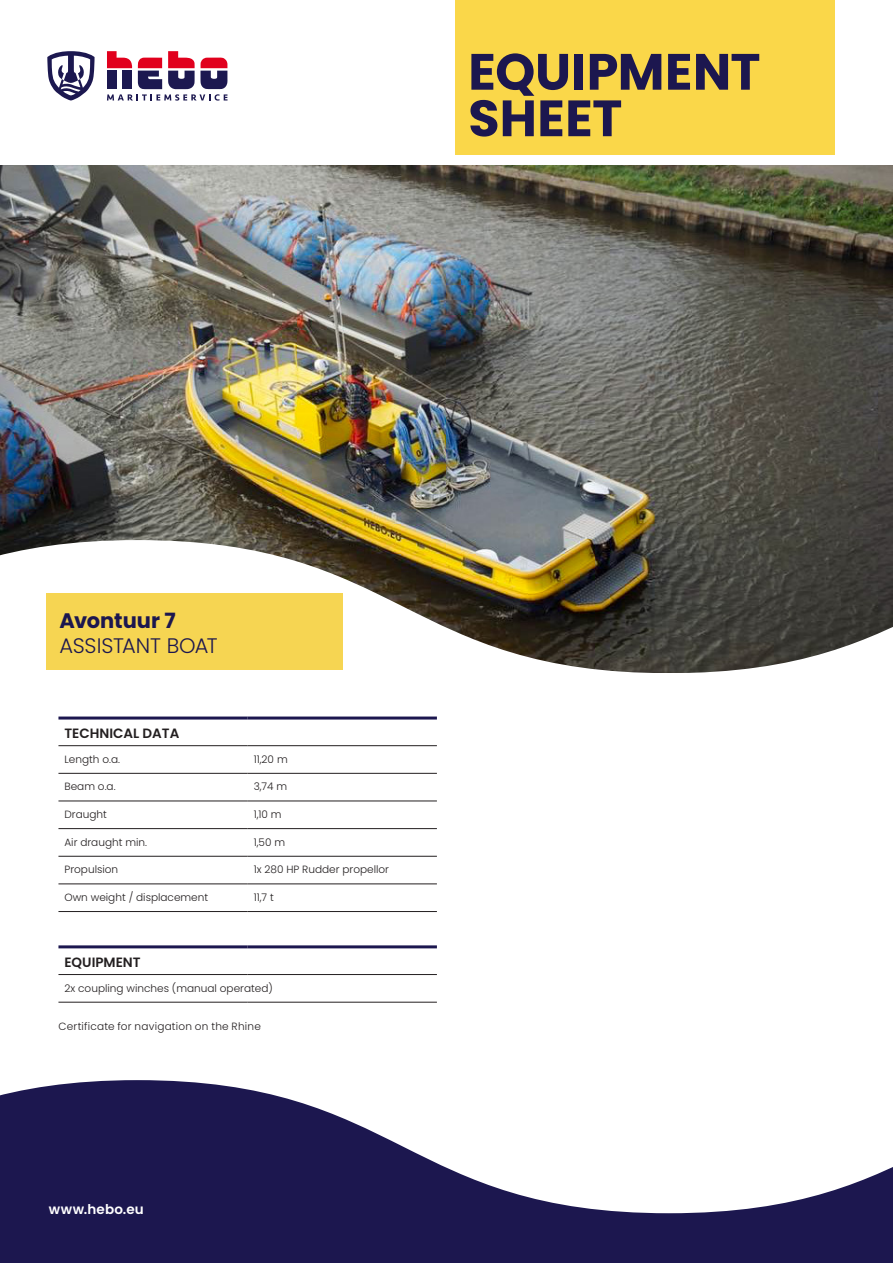
<style>
.page{position:relative;width:893px;height:1263px;background:#fff}
.page>*{position:absolute;margin:0;border:0;box-sizing:border-box;transform-origin:0 0}
.t1{font:700 51px/46.5px "Poppins";color:#1c174f}
.t2{font:300 21px "Poppins";letter-spacing:-.01em;color:#1c174f}
.t3{font:700 21px "Poppins";color:#1c174f}
.t4{font:600 13.5px "Poppins";color:#231f20}
.t5{font:600 13.5px "Poppins";letter-spacing:.015em;color:#fff}
.t6{font:300 10.5px "Poppins";color:#231f20}
.t7{font:300 10.5px "Poppins";letter-spacing:.02em;color:#231f20}
</style>
<div class="page">
<svg style="left:0;top:1080px;width:893px;height:183px;fill:#1c174f"></svg>
<img style="left:0;top:166px;width:893px;height:374px">
<svg style="left:0;top:540px;width:893px;height:345px"></svg>
<svg style="left:107px;top:51px;width:121px;height:50px"></svg>
<svg style="left:47px;top:51px;width:48px;height:50px"></svg>
<div style="left:455px;top:0;width:379px;height:154px;background:#fad749"></div>
<hr style="left:58px;top:745px;width:190px;height:1px;background:#231f20">
<hr style="left:248px;top:745px;width:189px;height:1px;background:#231f20">
<hr style="left:58px;top:773px;width:190px;height:1px;background:#231f20">
<hr style="left:248px;top:773px;width:189px;height:1px;background:#231f20">
<hr style="left:58px;top:800px;width:190px;height:1px;background:#231f20">
<hr style="left:248px;top:800px;width:189px;height:1px;background:#231f20">
<hr style="left:58px;top:828px;width:190px;height:1px;background:#231f20">
<hr style="left:248px;top:828px;width:189px;height:1px;background:#231f20">
<hr style="left:58px;top:856px;width:190px;height:1px;background:#231f20">
<hr style="left:248px;top:856px;width:189px;height:1px;background:#231f20">
<hr style="left:58px;top:883px;width:190px;height:1px;background:#231f20">
<hr style="left:248px;top:883px;width:189px;height:1px;background:#231f20">
<hr style="left:58px;top:911px;width:190px;height:1px;background:#231f20">
<hr style="left:248px;top:911px;width:189px;height:1px;background:#231f20">
<hr style="left:58px;top:716px;width:190px;height:3px;background:#1c174f">
<hr style="left:248px;top:716px;width:189px;height:3px;background:#1c174f">
<div style="left:46px;top:593px;width:296px;height:77px;background:#f6d552"></div>
<hr style="left:58px;top:974px;width:190px;height:1px;background:#231f20">
<hr style="left:248px;top:974px;width:189px;height:1px;background:#231f20">
<hr style="left:58px;top:1002px;width:190px;height:1px;background:#231f20">
<hr style="left:248px;top:1002px;width:189px;height:1px;background:#231f20">
<hr style="left:58px;top:945px;width:190px;height:3px;background:#1c174f">
<hr style="left:248px;top:945px;width:189px;height:3px;background:#1c174f">
<h1 class="t1" style="left:468px;top:49px;width:294px">EQUIPMENT<br>SHEET</h1>
<h2 class="t3" style="left:60px;top:608px;width:118px">Avontuur 7</h2>
<h2 class="t2" style="left:60px;top:633px;width:160px">ASSISTANT BOAT</h2>
<p class="t4" style="left:64px;top:726px;width:116px">TECHNICAL DATA</p>
<p class="t6" style="left:64px;top:753px;width:57px">Length o.a.</p>
<p class="t6" style="left:254px;top:753px;width:36px">11,20 m</p>
<p class="t6" style="left:64px;top:780px;width:53px">Beam o.a.</p>
<p class="t6" style="left:254px;top:780px;width:35px">3,74 m</p>
<p class="t6" style="left:64px;top:808px;width:44px">Draught</p>
<p class="t6" style="left:254px;top:808px;width:30px">1,10 m</p>
<p class="t6" style="left:64px;top:836px;width:84px">Air draught min.</p>
<p class="t6" style="left:254px;top:836px;width:33px">1,50 m</p>
<p class="t6" style="left:64px;top:863px;width:55px">Propulsion</p>
<p class="t6" style="left:254px;top:863px;width:137px">1x 280 HP Rudder propellor</p>
<p class="t6" style="left:64px;top:891px;width:145px">Own weight / displacement</p>
<p class="t6" style="left:254px;top:891px;width:22px">11,7 t</p>
<p class="t4" style="left:64px;top:954px;width:78px">EQUIPMENT</p>
<p class="t6" style="left:64px;top:982px;width:210px">2x coupling winches (manual operated)</p>
<p class="t7" style="left:58px;top:1020px;width:204px">Certificate for navigation on the Rhine</p>
<p class="t5" style="left:49px;top:1201px;width:96px">www.hebo.eu</p>
</div>
